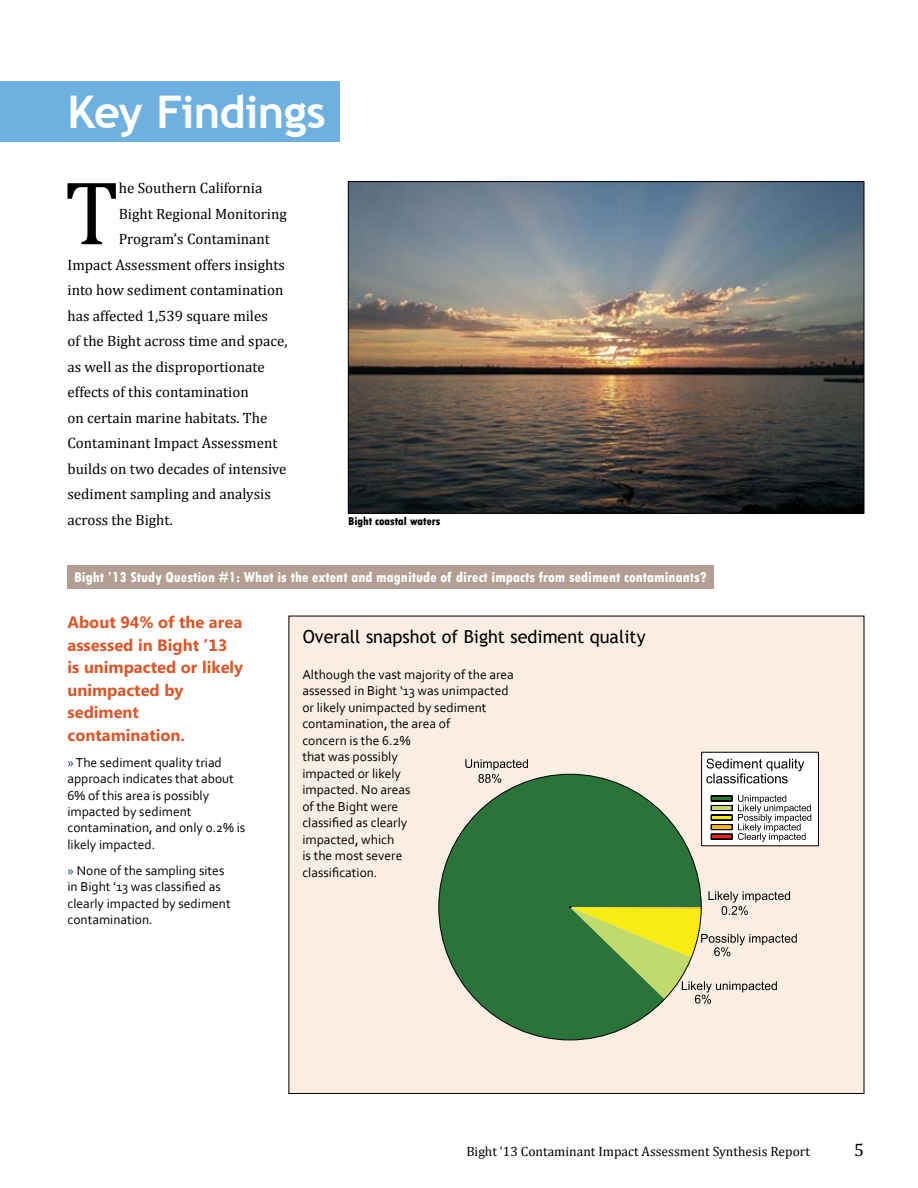
<style>
.page{position:relative;width:918px;height:1188px;background:#fff}
.page>*{position:absolute;margin:0;border:0;box-sizing:border-box;transform-origin:0 0}
.t1{font:91.5px "Cambria Math";color:#000}
.t2{font:700 45px "Trebuchet MS";letter-spacing:-.02em;color:#fff}
.t3{font:18px "Trebuchet MS";color:#000}
.t4{font:18px "Cambria Math";color:#000}
.t5{font:700 16.5px/22.5px "Microsoft Phags Pa";color:#da5729}
.t6{font:15px "Cambria Math";color:#000}
.t7{font:800 condensed 15px "Tw Cen";color:#fff}
.t8{font:13.5px/16.5px "Corbel";color:#000}
.t9{font:13.5px "Cambria Math";color:#000}
.t10{font:800 condensed 12px "Tw Cen";color:#000}
.s1{color:#25408f}
</style>
<div class="page">
<div style="left:0;top:81px;width:340px;height:60px;background:#6eb1e1"></div>
<img style="left:350px;top:183px;width:512px;height:329px">
<div style="left:289px;top:616px;width:575px;height:478px;background:#faeee4"></div>
<div style="left:68px;top:565px;width:646px;height:24px;background:#b29e93"></div>
<svg style="left:438px;top:774px;width:264px;height:266px"></svg>
<svg style="left:465px;top:759px;width:63px;height:24px"></svg>
<svg style="left:570px;top:891px;width:227px;height:113px"></svg>
<div style="left:701px;top:752px;width:118px;height:94px;background:#fff;border:1px solid #000"></div>
<svg style="left:711px;top:795px;width:100px;height:47px"></svg>
<svg style="left:706px;top:759px;width:98px;height:24px"></svg>
<h2 class="t2" style="left:68px;top:84px;width:260px">Key Findings</h2>
<h1 class="t1" style="left:65px;top:159px;width:56px">T</h1>
<p class="t6" style="left:119px;top:179px;width:145px">he Southern California</p>
<p class="t6" style="left:119px;top:205px;width:170px">Bight Regional Monitoring</p>
<p class="t6" style="left:119px;top:230px;width:153px">Program’s Contaminant</p>
<p class="t6" style="left:68px;top:256px;width:219px">Impact Assessment offers insights</p>
<p class="t6" style="left:68px;top:281px;width:217px">into how sediment contamination</p>
<p class="t6" style="left:68px;top:307px;width:202px">has affected 1,539 square miles</p>
<p class="t6" style="left:68px;top:332px;width:221px">of the Bight across time and space,</p>
<p class="t6" style="left:68px;top:358px;width:199px">as well as the disproportionate</p>
<p class="t6" style="left:68px;top:383px;width:183px">effects of this contamination</p>
<p class="t6" style="left:68px;top:409px;width:201px">on certain marine habitats. The</p>
<p class="t6" style="left:68px;top:434px;width:211px">Contaminant Impact Assessment</p>
<p class="t6" style="left:68px;top:460px;width:221px">builds on two decades of intensive</p>
<p class="t6" style="left:68px;top:485px;width:205px">sediment sampling and analysis</p>
<p class="t6" style="left:68px;top:511px;width:107px">across the Bight.</p>
<p class="t10" style="left:348px;top:514px;width:94px">Bight coastal waters</p>
<p class="t7" style="left:74px;top:569px;width:634px">Bight ’13 Study Question #1: What is the extent and magnitude of direct impacts from sediment contaminants?</p>
<p class="t5" style="left:68px;top:610px;width:177px">About 94% of the area assessed in Bight ’13 is unimpacted or likely unimpacted by sediment contamination.</p>
<p class="t8" style="left:68px;top:753px;width:179px"><span class="s1">»</span> The sediment quality triad approach indicates that about<br>6% of this area is possibly impacted by sediment contamination, and only 0.2% is likely impacted.</p>
<p class="t8" style="left:68px;top:862px;width:165px"><span class="s1">»</span> None of the sampling sites in Bight ’13 was classified as clearly impacted by sediment contamination.</p>
<h3 class="t3" style="left:303px;top:625px;width:344px">Overall snapshot of Bight sediment quality</h3>
<p class="t8" style="left:302px;top:666px;width:213px">Although the vast majority of the area assessed in Bight ‘13 was unimpacted or likely unimpacted by sediment contamination, the area of<br>concern is the 6.2%<br>that was possibly<br>impacted or likely<br>impacted. No areas<br>of the Bight were<br>classified as clearly<br>impacted, which<br>is the most severe<br>classification.</p>
<p class="t9" style="left:466px;top:1143px;width:345px">Bight ’13 Contaminant Impact Assessment Synthesis Report</p>
<h3 class="t4" style="left:854px;top:1139px;width:11px">5</h3>
</div>
